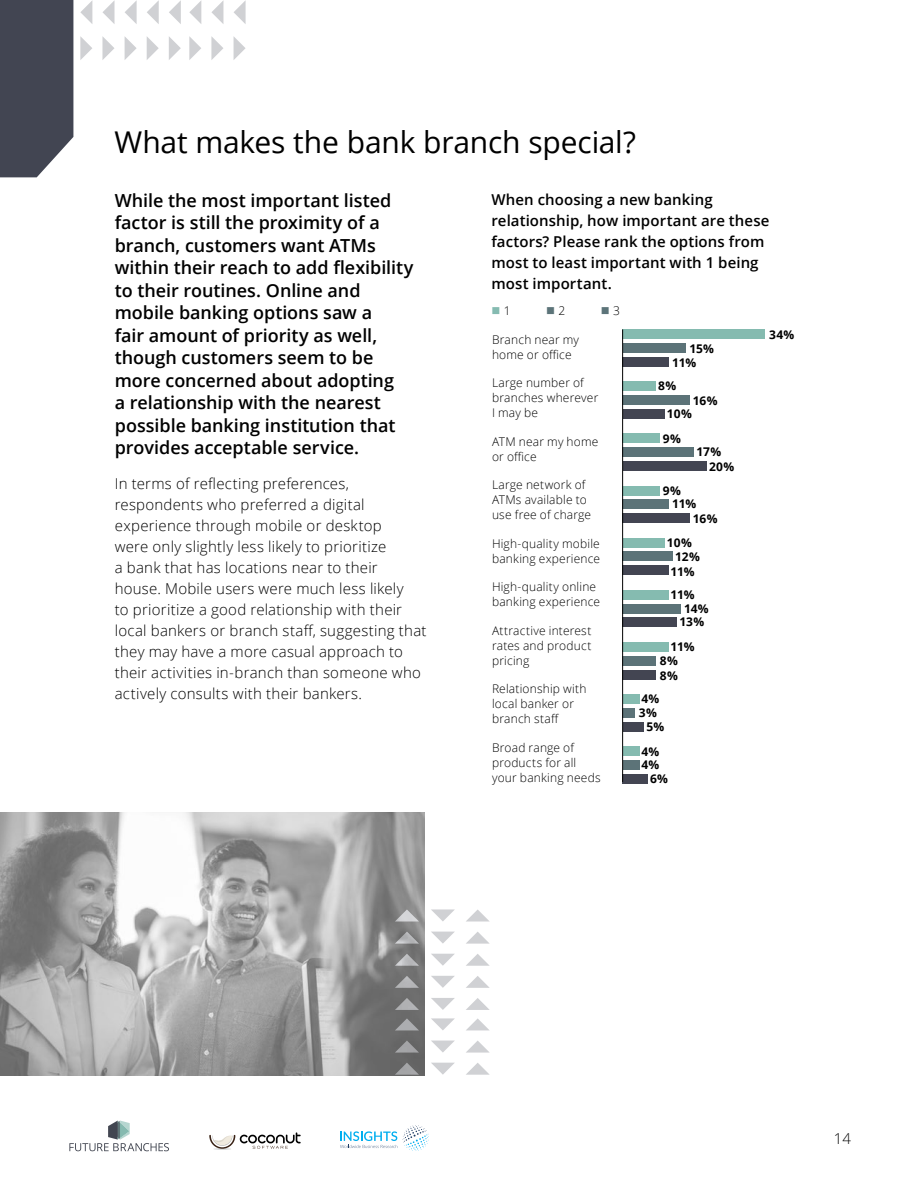
<style>
.page{position:relative;width:918px;height:1188px;background:#fff}
.page>*{position:absolute;margin:0;border:0;box-sizing:border-box;transform-origin:0 0}
.t1{font:30px "Open Sans";letter-spacing:-.005em;color:#000}
.t2{font:600 18px/22.5px "Open Sans";letter-spacing:-.005em;color:#000}
.t3{font:300 15px/21px "Open Sans";letter-spacing:.015em;color:#000}
.t4{font:600 15px/21px "Open Sans";letter-spacing:.005em;color:#000}
.t5{font:300 12px/15px "Open Sans";letter-spacing:.015em;color:#000}
.t6{font:700 12px/13.5px "Open Sans";letter-spacing:-.01em;color:#000}
.s1{color:#85bbb1}
.s2{color:#5c7479}
</style>
<div class="page">
<svg style="left:69px;top:1121px;width:100px;height:30px"></svg>
<svg style="left:209px;top:1132px;width:92px;height:18px"></svg>
<svg style="left:403px;top:1125px;width:26px;height:26px"></svg>
<svg style="left:340px;top:1131px;width:57px;height:17px"></svg>
<svg style="left:211px;top:36px;width:12px;height:24px"></svg>
<svg style="left:189px;top:36px;width:12px;height:24px"></svg>
<svg style="left:234px;top:37px;width:12px;height:23px"></svg>
<svg style="left:211px;top:1px;width:12px;height:23px"></svg>
<svg style="left:189px;top:1px;width:12px;height:23px"></svg>
<svg style="left:234px;top:0;width:12px;height:24px"></svg>
<svg style="left:102px;top:36px;width:12px;height:24px"></svg>
<svg style="left:80px;top:36px;width:12px;height:24px"></svg>
<svg style="left:147px;top:37px;width:12px;height:23px"></svg>
<svg style="left:169px;top:37px;width:12px;height:23px"></svg>
<svg style="left:125px;top:37px;width:12px;height:23px"></svg>
<svg style="left:147px;top:0;width:12px;height:24px"></svg>
<svg style="left:169px;top:0;width:12px;height:24px"></svg>
<svg style="left:102px;top:0;width:13px;height:24px"></svg>
<svg style="left:125px;top:0;width:12px;height:24px"></svg>
<svg style="left:80px;top:1px;width:12px;height:23px"></svg>
<div style="left:0;top:0;width:73px;height:177px;background:#424552"></div>
<div style="left:623px;top:357px;width:46px;height:10px;background:#434552"></div>
<div style="left:623px;top:409px;width:42px;height:10px;background:#434552"></div>
<div style="left:623px;top:461px;width:83px;height:10px;background:#434552"></div>
<div style="left:623px;top:513px;width:67px;height:10px;background:#434552"></div>
<div style="left:623px;top:566px;width:46px;height:9px;background:#434552"></div>
<div style="left:623px;top:618px;width:54px;height:9px;background:#434552"></div>
<div style="left:623px;top:670px;width:33px;height:9px;background:#434552"></div>
<div style="left:623px;top:722px;width:21px;height:9px;background:#434552"></div>
<div style="left:623px;top:774px;width:25px;height:10px;background:#434552"></div>
<div style="left:623px;top:343px;width:63px;height:10px;background:#5c7378"></div>
<div style="left:623px;top:395px;width:67px;height:10px;background:#5c7378"></div>
<div style="left:623px;top:447px;width:71px;height:10px;background:#5c7378"></div>
<div style="left:623px;top:500px;width:46px;height:9px;background:#5c7378"></div>
<div style="left:623px;top:552px;width:50px;height:9px;background:#5c7378"></div>
<div style="left:623px;top:604px;width:58px;height:9px;background:#5c7378"></div>
<div style="left:623px;top:656px;width:33px;height:10px;background:#5c7378"></div>
<div style="left:623px;top:708px;width:12px;height:10px;background:#5c7378"></div>
<div style="left:623px;top:760px;width:16px;height:10px;background:#5c7378"></div>
<div style="left:623px;top:329px;width:142px;height:10px;background:#85bbb0"></div>
<div style="left:623px;top:382px;width:33px;height:9px;background:#85bbb0"></div>
<div style="left:623px;top:434px;width:37px;height:9px;background:#85bbb0"></div>
<div style="left:623px;top:486px;width:37px;height:9px;background:#85bbb0"></div>
<div style="left:623px;top:538px;width:42px;height:9px;background:#85bbb0"></div>
<div style="left:623px;top:590px;width:46px;height:10px;background:#85bbb0"></div>
<div style="left:623px;top:642px;width:46px;height:10px;background:#85bbb0"></div>
<div style="left:623px;top:694px;width:16px;height:10px;background:#85bbb0"></div>
<div style="left:623px;top:746px;width:16px;height:10px;background:#85bbb0"></div>
<hr style="left:622px;top:329px;width:1px;height:453px;background:#000">
<img style="left:0;top:812px;width:424px;height:264px">
<svg style="left:466px;top:976px;width:24px;height:12px"></svg>
<svg style="left:466px;top:998px;width:24px;height:12px"></svg>
<svg style="left:466px;top:932px;width:24px;height:12px"></svg>
<svg style="left:466px;top:954px;width:24px;height:12px"></svg>
<svg style="left:466px;top:909px;width:24px;height:13px"></svg>
<svg style="left:395px;top:976px;width:24px;height:12px"></svg>
<svg style="left:395px;top:998px;width:24px;height:12px"></svg>
<svg style="left:395px;top:932px;width:24px;height:12px"></svg>
<svg style="left:395px;top:954px;width:24px;height:12px"></svg>
<svg style="left:395px;top:909px;width:24px;height:13px"></svg>
<svg style="left:431px;top:932px;width:23px;height:12px"></svg>
<svg style="left:431px;top:909px;width:24px;height:12px"></svg>
<svg style="left:431px;top:976px;width:24px;height:12px"></svg>
<svg style="left:431px;top:998px;width:24px;height:12px"></svg>
<svg style="left:431px;top:954px;width:23px;height:12px"></svg>
<svg style="left:466px;top:1041px;width:24px;height:12px"></svg>
<svg style="left:466px;top:1018px;width:23px;height:12px"></svg>
<svg style="left:466px;top:1063px;width:24px;height:12px"></svg>
<svg style="left:395px;top:1041px;width:24px;height:12px"></svg>
<svg style="left:395px;top:1018px;width:24px;height:12px"></svg>
<svg style="left:395px;top:1063px;width:24px;height:12px"></svg>
<svg style="left:431px;top:1041px;width:23px;height:12px"></svg>
<svg style="left:431px;top:1018px;width:24px;height:12px"></svg>
<svg style="left:431px;top:1063px;width:23px;height:12px"></svg>
<h1 class="t1" style="left:114px;top:121px;width:523px">What makes the bank branch special?</h1>
<p class="t4" style="left:491px;top:188px;width:280px">When choosing a new banking relationship, how important are these factors? Please rank the options from most to least important with 1 being most important.</p>
<p class="t2" style="left:115px;top:189px;width:300px">While the most important listed factor is still the proximity of a branch, customers want ATMs within their reach to add flexibility to their routines. Online and mobile banking options saw a<br>fair amount of priority as well, though customers seem to be more concerned about adopting<br>a relationship with the nearest possible banking institution that provides acceptable service.</p>
<p class="t3" style="left:115px;top:473px;width:313px">In terms of reflecting preferences, respondents who preferred a digital experience through mobile or desktop<br>were only slightly less likely to prioritize<br>a bank that has locations near to their house. Mobile users were much less likely<br>to prioritize a good relationship with their local bankers or branch staff, suggesting that they may have a more casual approach to their activities in-branch than someone who actively consults with their bankers.</p>
<p class="t5" style="left:491px;top:303px;width:21px"><span class="s1">■</span> 1</p>
<p class="t5" style="left:546px;top:303px;width:21px"><span class="s2">■</span> 2</p>
<p class="t5" style="left:601px;top:303px;width:21px"><span class="s2">■</span> 3</p>
<p class="t6" style="left:769px;top:328px;width:27px">34%</p>
<p class="t5" style="left:492px;top:332px;width:89px">Branch near my home or office</p>
<p class="t5" style="left:492px;top:375px;width:108px">Large number of branches wherever<br>I may be</p>
<p class="t5" style="left:492px;top:434px;width:108px">ATM near my home or office</p>
<p class="t5" style="left:492px;top:477px;width:101px">Large network of<br>ATMs available to use free of charge</p>
<p class="t5" style="left:492px;top:536px;width:110px">High-quality mobile banking experience</p>
<p class="t5" style="left:492px;top:579px;width:110px">High-quality online banking experience</p>
<p class="t5" style="left:492px;top:623px;width:101px;text-align:justify">Attractive interest rates and product pricing</p>
<p class="t5" style="left:492px;top:681px;width:96px">Relationship with local banker or branch staff</p>
<p class="t5" style="left:492px;top:740px;width:110px">Broad range of products for all your banking needs</p>
<p class="t6" style="left:689px;top:341px;width:26px">15%</p>
<p class="t6" style="left:672px;top:355px;width:26px">11%</p>
<p class="t6" style="left:658px;top:378px;width:20px">8%</p>
<p class="t6" style="left:693px;top:393px;width:26px">16%</p>
<p class="t6" style="left:667px;top:407px;width:27px">10%</p>
<p class="t6" style="left:663px;top:431px;width:20px">9%</p>
<p class="t6" style="left:709px;top:444px;width:27px;line-height:14.9px;text-indent:-12px">17%<br>20%</p>
<p class="t6" style="left:663px;top:483px;width:20px">9%</p>
<p class="t6" style="left:672px;top:497px;width:26px">11%</p>
<p class="t6" style="left:693px;top:512px;width:26px">16%</p>
<p class="t6" style="left:667px;top:535px;width:27px">10%</p>
<p class="t6" style="left:675px;top:550px;width:26px">12%</p>
<p class="t6" style="left:670px;top:559px;width:26px;line-height:23px">11%<br>11%</p>
<p class="t6" style="left:680px;top:601px;width:31px;text-align:center">14%<br>13%</p>
<p class="t6" style="left:670px;top:640px;width:26px">11%</p>
<p class="t6" style="left:660px;top:654px;width:20px;line-height:14.2px">8%<br>8%</p>
<p class="t6" style="left:641px;top:692px;width:19px">4%</p>
<p class="t6" style="left:639px;top:705px;width:20px">3%</p>
<p class="t6" style="left:646px;top:720px;width:19px">5%</p>
<p class="t6" style="left:641px;top:744px;width:19px">4%<br>4%</p>
<p class="t6" style="left:650px;top:772px;width:19px">6%</p>
<p class="t3" style="left:834px;top:1128px;width:19px">14</p>
</div>
